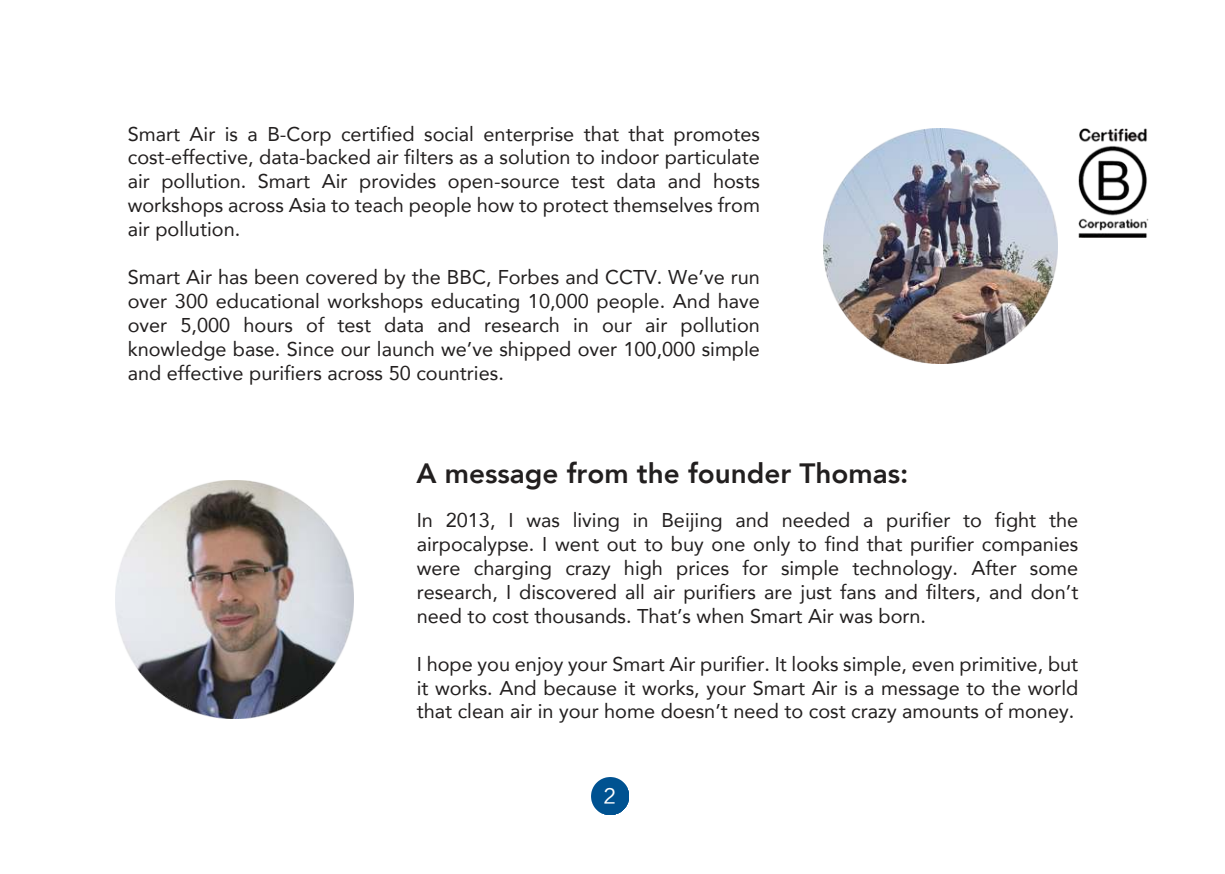
<style>
.page{position:relative;width:1225px;height:874px;background:#fff}
.page>*{position:absolute;margin:0;border:0;box-sizing:border-box;transform-origin:0 0}
.t1{font:800 27.8px "Avenir";color:#221f1f}
.t2{font:20px/23.8px "Avenir";color:#221f1f;text-align:justify}
.t3{font:20px "FZLTHK GBK1 0";color:#fff}
</style>
<div class="page">
<img style="left:115px;top:480px;width:238px;height:238px">
<img style="left:592px;top:777px;width:37px;height:37px">
<img style="left:823px;top:129px;width:234px;height:234px">
<img style="left:1078px;top:129px;width:71px;height:108px">
<p class="t2" style="left:128px;top:123px;width:634px">Smart Air is a B-Corp certified social enterprise that that promotes cost-effective, data-backed air filters as a solution to indoor particulate air pollution. Smart Air provides open-source test data and hosts workshops across Asia to teach people how to protect themselves from air pollution.</p>
<p class="t2" style="left:128px;top:267px;width:634px">Smart Air has been covered by the BBC, Forbes and CCTV. We’ve run over 300 educational workshops educating 10,000 people. And have over 5,000 hours of test data and research in our air pollution knowledge base. Since our launch we’ve shipped over 100,000 simple and effective purifiers across 50 countries.</p>
<h1 class="t1" style="left:416px;top:462px;width:493px">A message from the founder Thomas:</h1>
<p class="t2" style="left:417px;top:509px;width:663px">In 2013, I was living in Beijing and needed a purifier to fight the airpocalypse. I went out to buy one only to find that purifier companies were charging crazy high prices for simple technology. After some research, I discovered all air purifiers are just fans and filters, and don’t need to cost thousands. That’s when Smart Air was born.</p>
<p class="t2" style="left:417px;top:653px;width:663px">I hope you enjoy your Smart Air purifier. It looks simple, even primitive, but it works. And because it works, your Smart Air is a message to the world that clean air in your home doesn’t need to cost crazy amounts of money.</p>
<p class="t3" style="left:603px;top:785px;width:13px">2</p>
</div>
